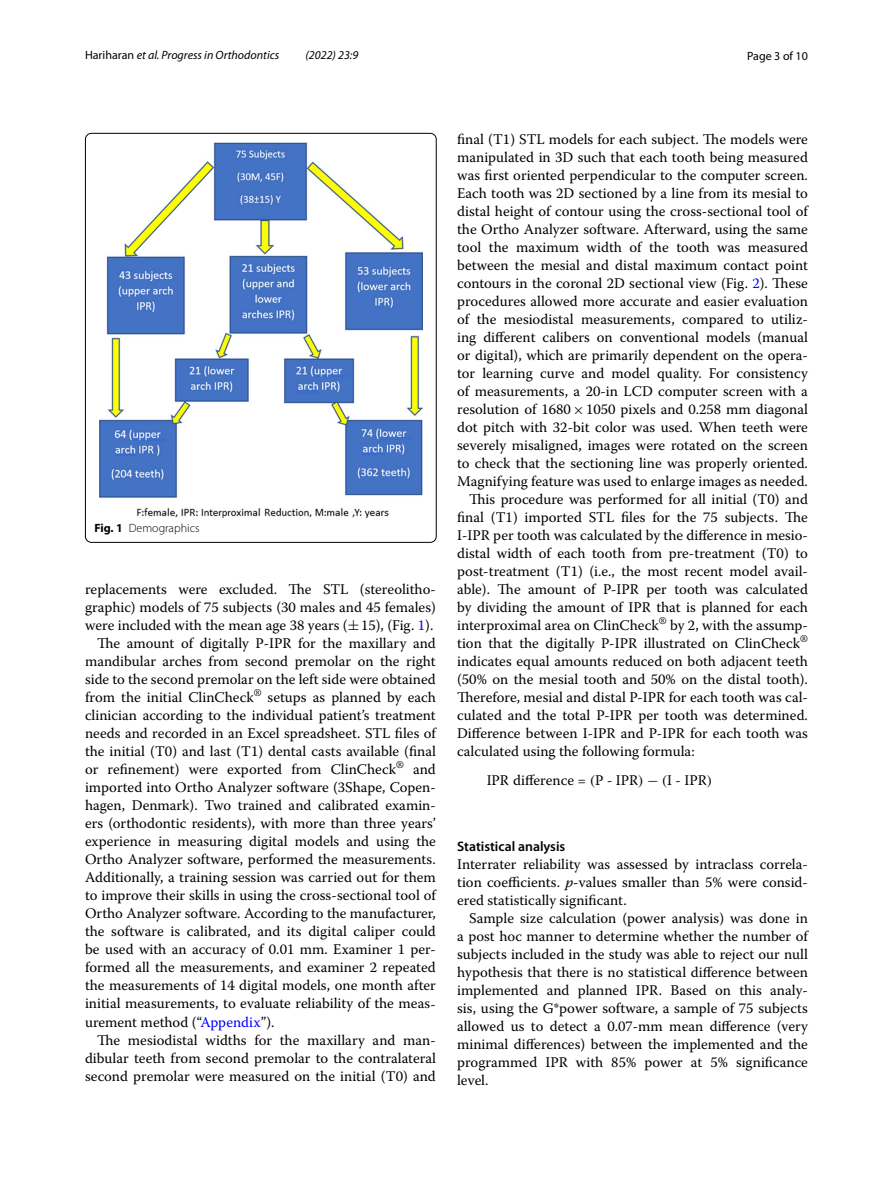
<style>
.page{position:relative;width:893px;height:1187px;background:#fff}
.page>*{position:absolute;margin:0;border:0;box-sizing:border-box;transform-origin:0 0}
.t1{font:14.7px/18px "Warnock Pro";color:#000;text-align:justify}
.t2{font:14.7px "Warnock Pro Regular 2";color:#000}
.t3{font:600 13.8px "Myriad Pro";color:#000}
.t4{font:italic 12px "Myriad Pro";color:#000}
.t5{font:300 12px "Myriad Pro";color:#000}
.t6{font:12px "Myriad Pro";color:#000}
.s1{font-style:normal}
.s2{font-weight:700}
.s3{font-family:"MTSY"}
.s4{color:#00f}
.s5{font-family:"MTMI"}
.s6{font-family:"MTSYN"}
.s7{font-style:italic}
</style>
<div class="page">
<img style="left:99px;top:142px;width:323px;height:375px">
<div style="left:85px;top:133px;width:351px;height:409px;border:1px solid #000;border-radius:6px"></div>
<p class="t4" style="left:85px;top:48px;width:196px"><span class="s1">Hariharan</span> et al. Progress in Orthodontics</p>
<p class="t4" style="left:306px;top:48px;width:54px">(2022) 23:9</p>
<p class="t6" style="left:747px;top:48px;width:62px">Page 3 of 10</p>
<p class="t5" style="left:94px;top:521px;width:107px"><span class="s2">Fig. 1</span> Demographics</p>
<p class="t1" style="left:85px;top:580px;width:352px">replacements were excluded. The STL (stereolitho-</p>
<p class="t1" style="left:85px;top:598px;width:352px">graphic) models of 75 subjects (30 males and 45 females)</p>
<p class="t1" style="left:85px;top:616px;width:350px">were included with the mean age 38 years (<span class="s3">±</span>15), (Fig. <span class="s4">1</span>).</p>
<p class="t1" style="left:97px;top:634px;width:340px">The amount of digitally P-IPR for the maxillary and</p>
<p class="t1" style="left:85px;top:652px;width:352px">mandibular arches from second premolar on the right</p>
<p class="t1" style="left:85px;top:670px;width:352px">side to the second premolar on the left side were obtained</p>
<p class="t1" style="left:85px;top:688px;width:352px">from the initial ClinCheck<sup>®</sup> setups as planned by each</p>
<p class="t1" style="left:85px;top:706px;width:352px">clinician according to the individual patient’s treatment</p>
<p class="t1" style="left:85px;top:724px;width:352px">needs and recorded in an Excel spreadsheet. STL files of</p>
<p class="t1" style="left:85px;top:742px;width:352px">the initial (T0) and last (T1) dental casts available (final</p>
<p class="t1" style="left:85px;top:760px;width:352px">or refinement) were exported from ClinCheck<sup>®</sup> and</p>
<p class="t1" style="left:85px;top:778px;width:352px">imported into Ortho Analyzer software (3Shape, Copen-</p>
<p class="t1" style="left:85px;top:796px;width:352px">hagen, Denmark). Two trained and calibrated examin-</p>
<p class="t1" style="left:85px;top:814px;width:352px">ers (orthodontic residents), with more than three years’</p>
<p class="t1" style="left:85px;top:832px;width:352px">experience in measuring digital models and using the</p>
<p class="t1" style="left:85px;top:850px;width:352px">Ortho Analyzer software, performed the measurements.</p>
<p class="t1" style="left:85px;top:868px;width:352px">Additionally, a training session was carried out for them</p>
<p class="t1" style="left:85px;top:886px;width:352px">to improve their skills in using the cross-sectional tool of</p>
<p class="t1" style="left:85px;top:904px;width:352px">Ortho Analyzer software. According to the manufacturer,</p>
<p class="t1" style="left:85px;top:922px;width:352px">the software is calibrated, and its digital caliper could</p>
<p class="t1" style="left:85px;top:940px;width:352px">be used with an accuracy of 0.01 mm. Examiner 1 per-</p>
<p class="t1" style="left:85px;top:958px;width:352px">formed all the measurements, and examiner 2 repeated</p>
<p class="t1" style="left:85px;top:976px;width:352px">the measurements of 14 digital models, one month after</p>
<p class="t1" style="left:85px;top:994px;width:352px">initial measurements, to evaluate reliability of the meas-</p>
<p class="t1" style="left:85px;top:1012px;width:191px">urement method (“<span class="s4">Appendix</span>”).</p>
<p class="t1" style="left:97px;top:1030px;width:340px">The mesiodistal widths for the maxillary and man-</p>
<p class="t1" style="left:85px;top:1048px;width:352px">dibular teeth from second premolar to the contralateral</p>
<p class="t1" style="left:85px;top:1066px;width:352px">second premolar were measured on the initial (T0) and</p>
<p class="t1" style="left:457px;top:130px;width:352px">final (T1) STL models for each subject. The models were</p>
<p class="t1" style="left:457px;top:148px;width:352px">manipulated in 3D such that each tooth being measured</p>
<p class="t1" style="left:457px;top:166px;width:352px">was first oriented perpendicular to the computer screen.</p>
<p class="t1" style="left:457px;top:184px;width:352px">Each tooth was 2D sectioned by a line from its mesial to</p>
<p class="t1" style="left:457px;top:202px;width:352px">distal height of contour using the cross-sectional tool of</p>
<p class="t1" style="left:457px;top:220px;width:352px">the Ortho Analyzer software. Afterward, using the same</p>
<p class="t1" style="left:457px;top:238px;width:352px">tool the maximum width of the tooth was measured</p>
<p class="t1" style="left:457px;top:256px;width:352px">between the mesial and distal maximum contact point</p>
<p class="t1" style="left:457px;top:274px;width:352px">contours in the coronal 2D sectional view (Fig. <span class="s4">2</span>). These</p>
<p class="t1" style="left:457px;top:292px;width:352px">procedures allowed more accurate and easier evaluation</p>
<p class="t1" style="left:457px;top:310px;width:352px">of the mesiodistal measurements, compared to utiliz-</p>
<p class="t1" style="left:457px;top:328px;width:352px">ing different calibers on conventional models (manual</p>
<p class="t1" style="left:457px;top:346px;width:352px">or digital), which are primarily dependent on the opera-</p>
<p class="t1" style="left:457px;top:364px;width:352px">tor learning curve and model quality. For consistency</p>
<p class="t1" style="left:457px;top:382px;width:352px">of measurements, a 20-in LCD computer screen with a</p>
<p class="t1" style="left:457px;top:400px;width:352px">resolution of 1680<span class="s3">×</span>1050 pixels and 0.258 mm diagonal</p>
<p class="t1" style="left:457px;top:418px;width:352px">dot pitch with 32-bit color was used. When teeth were</p>
<p class="t1" style="left:457px;top:436px;width:352px">severely misaligned, images were rotated on the screen</p>
<p class="t1" style="left:457px;top:454px;width:352px">to check that the sectioning line was properly oriented.</p>
<p class="t1" style="left:457px;top:472px;width:352px">Magnifying feature was used to enlarge images as needed.</p>
<p class="t1" style="left:469px;top:490px;width:340px">This procedure was performed for all initial (T0) and</p>
<p class="t1" style="left:457px;top:508px;width:352px">final (T1) imported STL files for the 75 subjects. The</p>
<p class="t1" style="left:457px;top:526px;width:352px">I-IPR per tooth was calculated by the difference in mesio-</p>
<p class="t1" style="left:457px;top:544px;width:352px">distal width of each tooth from pre-treatment (T0) to</p>
<p class="t1" style="left:457px;top:562px;width:352px">post-treatment (T1) (i.e., the most recent model avail-</p>
<p class="t1" style="left:457px;top:580px;width:352px">able). The amount of P-IPR per tooth was calculated</p>
<p class="t1" style="left:457px;top:598px;width:352px">by dividing the amount of IPR that is planned for each</p>
<p class="t1" style="left:457px;top:616px;width:352px">interproximal area on ClinCheck<sup>®</sup> by 2, with the assump-</p>
<p class="t1" style="left:457px;top:634px;width:352px">tion that the digitally P-IPR illustrated on ClinCheck<sup>®</sup></p>
<p class="t1" style="left:457px;top:652px;width:352px">indicates equal amounts reduced on both adjacent teeth</p>
<p class="t1" style="left:457px;top:670px;width:352px">(50% on the mesial tooth and 50% on the distal tooth).</p>
<p class="t1" style="left:457px;top:688px;width:352px">Therefore, mesial and distal P-IPR for each tooth was cal-</p>
<p class="t1" style="left:457px;top:706px;width:352px">culated and the total P-IPR per tooth was determined.</p>
<p class="t1" style="left:457px;top:724px;width:352px">Difference between I-IPR and P-IPR for each tooth was</p>
<p class="t1" style="left:457px;top:742px;width:239px">calculated using the following formula:</p>
<p class="t2" style="left:487px;top:770px;width:227px">IPR difference = <span class="s5">(</span>P - IPR<span class="s5">)</span> <span class="s6">−</span> <span class="s5">(</span>I - IPR<span class="s5">)</span></p>
<p class="t3" style="left:457px;top:837px;width:110px">Statistical analysis</p>
<p class="t1" style="left:457px;top:854px;width:352px">Interrater reliability was assessed by intraclass correla&shy;tion coefficients. <span class="s7">p</span>-values smaller than 5% were consid&shy;ered statistically significant.</p>
<p class="t1" style="left:457px;top:908px;width:352px;text-indent:12px">Sample size calculation (power analysis) was done in a post hoc manner to determine whether the number of subjects included in the study was able to reject our null hypothesis that there is no statistical difference between implemented and planned IPR. Based on this analy&shy;sis, using the G*power software, a sample of 75 subjects allowed us to detect a 0.07-mm mean difference (very minimal differences) between the implemented and the programmed IPR with 85% power at 5% significance level.</p>
</div>
